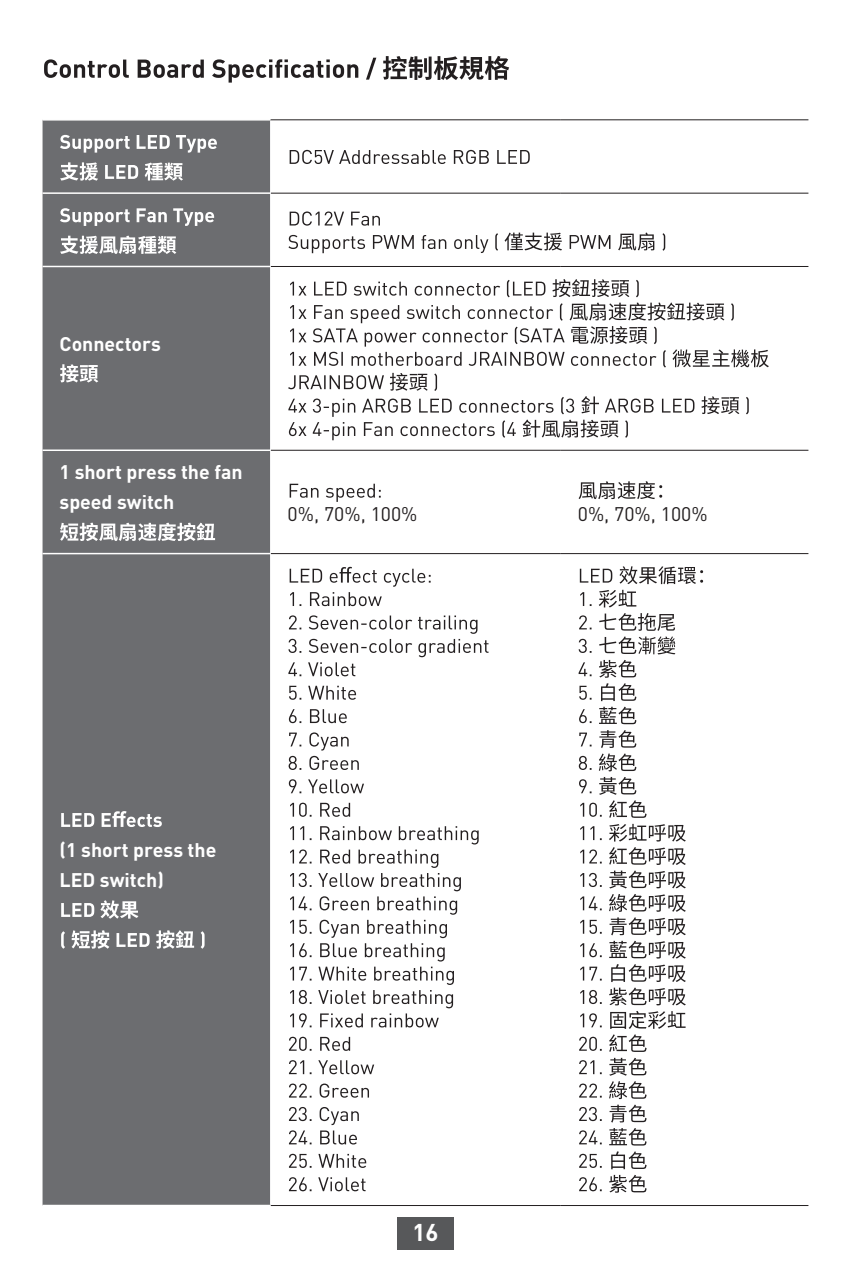
<style>
.page{position:relative;width:851px;height:1276px;background:#fff}
.page>*{position:absolute;margin:0;border:0;box-sizing:border-box;transform-origin:0 0}
.t1{font:700 24px "MSI Din Pro Noto CJK";color:#fff}
.t2{font:700 19.5px/30px "MSI Din Pro Noto CJK";color:#fff}
.t3{font:19.5px "MSI Din Pro Noto CJK";color:#231f20}
</style>
<div class="page">
<div style="left:397px;top:1217px;width:56px;height:32px;background:#57585a"></div>
<svg style="left:44px;top:56px;width:465px;height:27px"></svg>
<div style="left:43px;top:121px;width:227px;height:1083px;background:#6c6d70"></div>
<hr style="left:271px;top:266px;width:289px;height:1px;background:#231f20">
<hr style="left:560px;top:266px;width:248px;height:1px;background:#231f20">
<hr style="left:271px;top:450px;width:289px;height:1px;background:#231f20">
<hr style="left:560px;top:450px;width:248px;height:1px;background:#231f20">
<hr style="left:271px;top:553px;width:289px;height:1px;background:#231f20">
<hr style="left:560px;top:553px;width:248px;height:1px;background:#231f20">
<hr style="left:270px;top:1205px;width:290px;height:1px;background:#231f20">
<hr style="left:560px;top:1205px;width:248px;height:1px;background:#231f20">
<hr style="left:43px;top:192px;width:227px;height:2px;background:#fff">
<hr style="left:43px;top:266px;width:227px;height:1px;background:#fff">
<hr style="left:43px;top:449px;width:227px;height:2px;background:#fff">
<hr style="left:43px;top:553px;width:227px;height:1px;background:#fff">
<hr style="left:270px;top:119px;width:290px;height:1px;background:#231f20">
<hr style="left:560px;top:119px;width:248px;height:1px;background:#231f20">
<hr style="left:271px;top:193px;width:289px;height:1px;background:#231f20">
<hr style="left:560px;top:193px;width:248px;height:1px;background:#231f20">
<svg style="left:60px;top:135px;width:157px;height:18px"></svg>
<svg style="left:60px;top:162px;width:123px;height:19px"></svg>
<svg style="left:289px;top:150px;width:240px;height:14px"></svg>
<svg style="left:60px;top:208px;width:154px;height:18px"></svg>
<svg style="left:60px;top:235px;width:116px;height:19px"></svg>
<svg style="left:289px;top:211px;width:91px;height:15px"></svg>
<svg style="left:288px;top:232px;width:377px;height:21px"></svg>
<svg style="left:60px;top:364px;width:38px;height:18px"></svg>
<svg style="left:290px;top:279px;width:478px;height:88px"></svg>
<svg style="left:288px;top:373px;width:460px;height:67px"></svg>
<svg style="left:60px;top:522px;width:155px;height:19px"></svg>
<svg style="left:289px;top:484px;width:91px;height:18px"></svg>
<svg style="left:578px;top:481px;width:84px;height:18px"></svg>
<svg style="left:61px;top:811px;width:101px;height:16px"></svg>
<svg style="left:61px;top:900px;width:77px;height:18px"></svg>
<svg style="left:61px;top:930px;width:143px;height:18px"></svg>
<svg style="left:289px;top:567px;width:141px;height:39px"></svg>
<svg style="left:288px;top:615px;width:200px;height:61px"></svg>
<svg style="left:289px;top:686px;width:67px;height:14px"></svg>
<svg style="left:289px;top:709px;width:58px;height:14px"></svg>
<svg style="left:289px;top:732px;width:59px;height:18px"></svg>
<svg style="left:288px;top:756px;width:71px;height:14px"></svg>
<svg style="left:289px;top:779px;width:75px;height:14px"></svg>
<svg style="left:290px;top:802px;width:60px;height:15px"></svg>
<svg style="left:290px;top:826px;width:188px;height:201px"></svg>
<svg style="left:289px;top:1036px;width:61px;height:15px"></svg>
<svg style="left:289px;top:1060px;width:85px;height:14px"></svg>
<svg style="left:289px;top:1083px;width:80px;height:14px"></svg>
<svg style="left:289px;top:1107px;width:70px;height:37px"></svg>
<svg style="left:289px;top:1153px;width:77px;height:15px"></svg>
<svg style="left:289px;top:1177px;width:76px;height:14px"></svg>
<svg style="left:579px;top:566px;width:124px;height:18px"></svg>
<svg style="left:580px;top:590px;width:56px;height:17px"></svg>
<svg style="left:578px;top:613px;width:97px;height:41px"></svg>
<svg style="left:578px;top:660px;width:58px;height:64px"></svg>
<svg style="left:578px;top:730px;width:58px;height:41px"></svg>
<svg style="left:579px;top:777px;width:67px;height:41px"></svg>
<svg style="left:580px;top:824px;width:105px;height:17px"></svg>
<svg style="left:580px;top:847px;width:105px;height:41px"></svg>
<svg style="left:580px;top:894px;width:105px;height:64px"></svg>
<svg style="left:580px;top:964px;width:105px;height:41px"></svg>
<svg style="left:579px;top:1011px;width:106px;height:64px"></svg>
<svg style="left:579px;top:1081px;width:67px;height:41px"></svg>
<svg style="left:579px;top:1128px;width:67px;height:17px"></svg>
<svg style="left:579px;top:1151px;width:67px;height:41px"></svg>
<p class="t2" style="left:60px;top:329px;width:103px">Connectors</p>
<p class="t2" style="left:60px;top:457px;width:184px">1 short press the fan speed switch</p>
<p class="t3" style="left:287px;top:503px;width:131px">0%, 70%, 100%</p>
<p class="t3" style="left:577px;top:503px;width:131px">0%, 70%, 100%</p>
<p class="t2" style="left:60px;top:835px;width:158px">(1 short press the<br>LED switch)</p>
<p class="t1" style="left:412px;top:1219px;width:28px">16</p>
</div>
